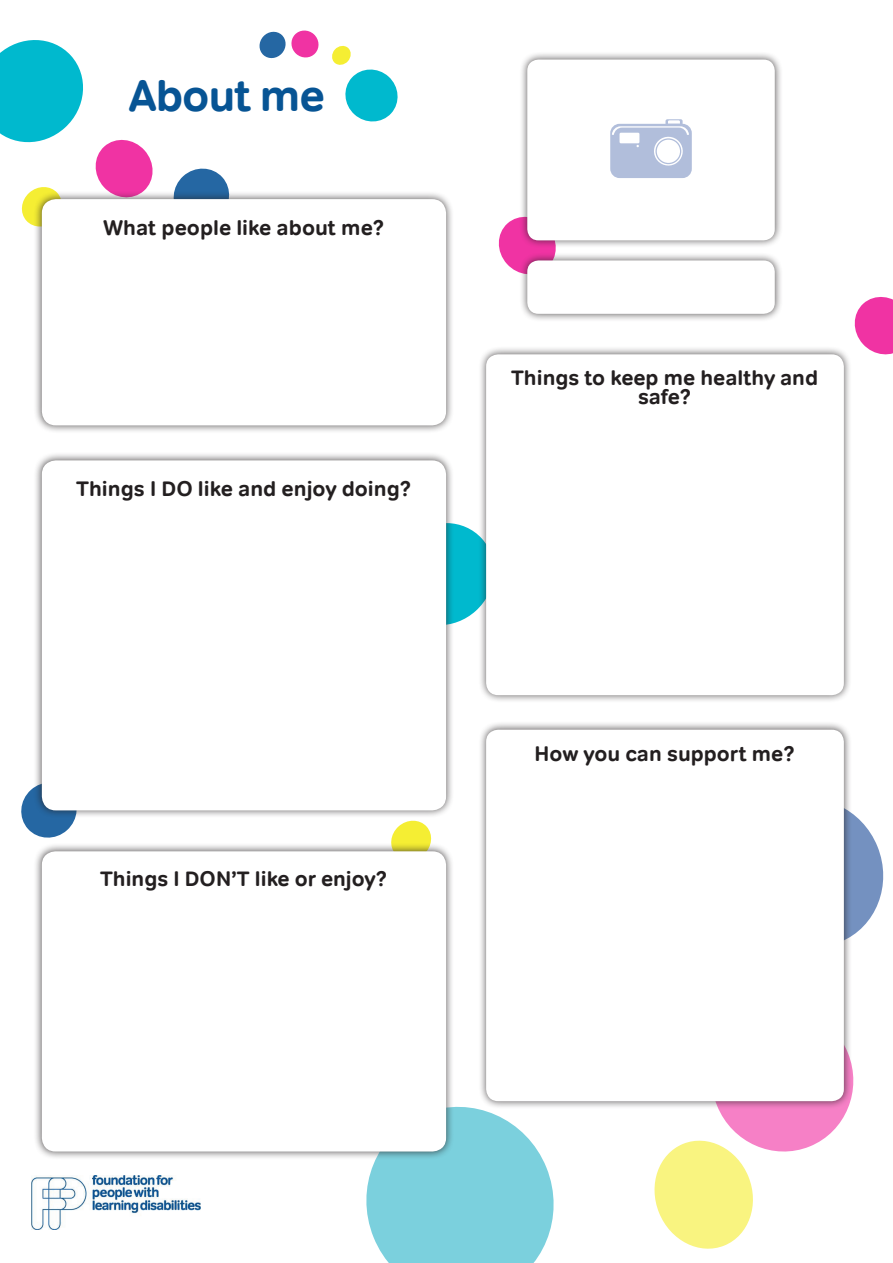
<style>
.page{position:relative;width:893px;height:1263px;background:#fff}
.page>*{position:absolute;margin:0;border:0;box-sizing:border-box;transform-origin:0 0}
.Paragraph_Style_1{font:700 44.25px "Tondo";letter-spacing:-.025em;color:#075494}
.t1{font:700 21.15px "Tondo";color:#231f20}
.t2{font:700 21px/18.3px "Tondo";color:#231f20;text-align:center}
</style>
<div class="page">
<svg style="left:21px;top:787px;width:54px;height:51px"></svg>
<svg style="left:498px;top:217px;width:58px;height:56px"></svg>
<svg style="left:391px;top:820px;width:41px;height:23px"></svg>
<svg style="left:454px;top:523px;width:24px;height:100px;background:#1bc0d3"></svg>
<svg style="left:174px;top:168px;width:55px;height:23px"></svg>
<svg style="left:0;top:40px;width:153px;height:186px"></svg>
<div style="left:34px;top:452px;width:420px;height:367px;background:#231f20;opacity:.75"></div>
<div style="left:42px;top:460px;width:404px;height:350px;background:#fff;border-radius:14px"></div>
<svg style="left:654px;top:1068px;width:200px;height:181px"></svg>
<svg style="left:852px;top:813px;width:32px;height:123px"></svg>
<svg style="left:366px;top:1106px;width:188px;height:157px;background:#8ad5e0"></svg>
<svg style="left:259px;top:30px;width:60px;height:29px"></svg>
<svg style="left:332px;top:45px;width:66px;height:77px"></svg>
<img style="left:31px;top:1175px;width:169px;height:54px">
<div style="left:34px;top:191px;width:420px;height:243px;background:#231f20;opacity:.75"></div>
<div style="left:42px;top:199px;width:404px;height:226px;background:#fff;border-radius:14px"></div>
<div style="left:478px;top:346px;width:374px;height:358px;background:#231f20;opacity:.75"></div>
<div style="left:486px;top:354px;width:358px;height:341px;background:#fff;border-radius:12px"></div>
<div style="left:478px;top:721px;width:374px;height:388px;background:#231f20;opacity:.75"></div>
<div style="left:486px;top:730px;width:358px;height:371px;background:#fff;border-radius:12px"></div>
<div style="left:519px;top:52px;width:264px;height:197px;background:#231f20;opacity:.75"></div>
<div style="left:527px;top:60px;width:248px;height:180px;background:#fff;border-radius:11px"></div>
<svg style="left:610px;top:119px;width:82px;height:59px"></svg>
<div style="left:519px;top:252px;width:264px;height:70px;background:#231f20;opacity:.75"></div>
<div style="left:527px;top:260px;width:248px;height:54px;background:#fff;border-radius:11px"></div>
<div style="left:34px;top:843px;width:420px;height:316px;background:#231f20;opacity:.75"></div>
<div style="left:42px;top:851px;width:404px;height:300px;background:#fff;border-radius:14px"></div>
<svg style="left:854px;top:297px;width:39px;height:58px"></svg>
<p class="Paragraph_Style_1" style="left:128px;top:69px;width:198px">About me</p>
<p class="t1" style="left:103px;top:215px;width:283px">What people like about me?</p>
<p class="t1" style="left:76px;top:476px;width:336px">Things I DO like and enjoy doing?</p>
<p class="t2" style="left:100px;top:870px;width:289px">Things I DON’T like or enjoy?</p>
<p class="t2" style="left:511px;top:369px;width:308px">Things to keep me healthy and safe?</p>
<p class="t2" style="left:535px;top:744px;width:262px">How you can support me?</p>
</div>
